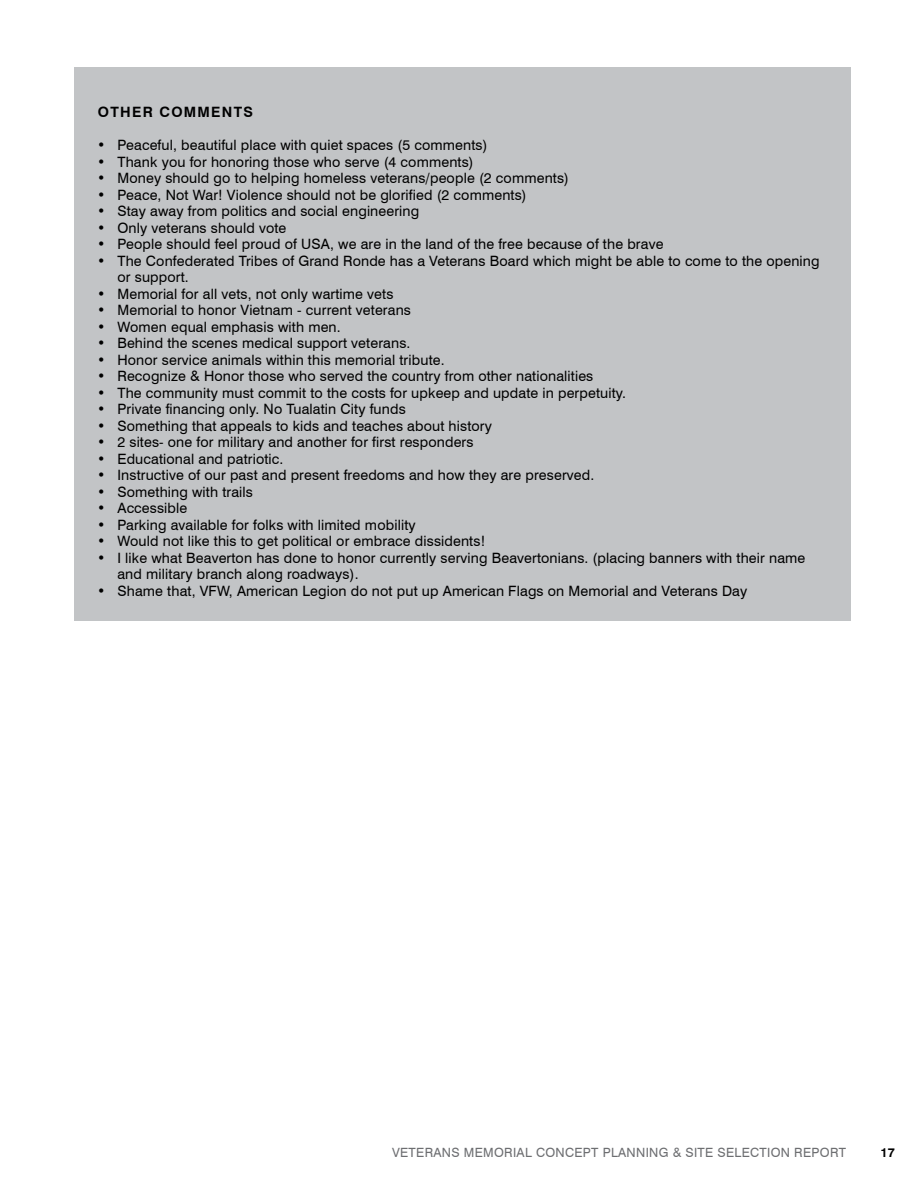
<style>
.page{position:relative;width:918px;height:1188px;background:#fff}
.page>*{position:absolute;margin:0;border:0;box-sizing:border-box;transform-origin:0 0}
.t1{font:14.25px/16.5px "Swiss 721 BT";letter-spacing:.01em;color:#000}
.t2{font:700 14.25px "Swiss 721 BT";letter-spacing:.09em;color:#000}
.t3{font:12.75px "Swiss 721 BT";letter-spacing:.025em;color:#6d6e71}
.t4{font:700 12.75px "Swiss 721 BT";color:#000}
</style>
<div class="page">
<div style="left:74px;top:68px;width:776px;height:553px;background:#c2c4c6"></div>
<p class="t2" style="left:98px;top:103px;width:157px">OTHER COMMENTS</p>
<p class="t1" style="left:97px;top:137px;width:392px">• Peaceful, beautiful place with quiet spaces (5 comments)</p>
<p class="t1" style="left:97px;top:153px;width:378px">• Thank you for honoring those who serve (4 comments)</p>
<p class="t1" style="left:97px;top:170px;width:473px">• Money should go to helping homeless veterans/people (2 comments)</p>
<p class="t1" style="left:97px;top:186px;width:431px">• Peace, Not War! Violence should not be glorified (2 comments)</p>
<p class="t1" style="left:97px;top:203px;width:324px">• Stay away from politics and social engineering</p>
<p class="t1" style="left:97px;top:219px;width:191px">• Only veterans should vote</p>
<p class="t1" style="left:97px;top:236px;width:568px">• People should feel proud of USA, we are in the land of the free because of the brave</p>
<p class="t1" style="left:117px;top:252px;width:704px;text-indent:-20px">• The Confederated Tribes of Grand Ronde has a Veterans Board which might be able to come to the opening or support.</p>
<p class="t1" style="left:97px;top:285px;width:298px">• Memorial for all vets, not only wartime vets</p>
<p class="t1" style="left:97px;top:302px;width:315px">• Memorial to honor Vietnam - current veterans</p>
<p class="t1" style="left:97px;top:318px;width:245px">• Women equal emphasis with men.</p>
<p class="t1" style="left:97px;top:335px;width:315px">• Behind the scenes medical support veterans.</p>
<p class="t1" style="left:97px;top:351px;width:349px">• Honor service animals within this memorial tribute.</p>
<p class="t1" style="left:97px;top:368px;width:498px">• Recognize &amp; Honor those who served the country from other nationalities</p>
<p class="t1" style="left:97px;top:384px;width:530px">• The community must commit to the costs for upkeep and update in perpetuity.</p>
<p class="t1" style="left:97px;top:401px;width:310px">• Private financing only. No Tualatin City funds</p>
<p class="t1" style="left:97px;top:417px;width:396px">• Something that appeals to kids and teaches about history</p>
<p class="t1" style="left:97px;top:434px;width:378px">• 2 sites- one for military and another for first responders</p>
<p class="t1" style="left:97px;top:450px;width:188px">• Educational and patriotic.</p>
<p class="t1" style="left:97px;top:467px;width:499px">• Instructive of our past and present freedoms and how they are preserved.</p>
<p class="t1" style="left:97px;top:483px;width:157px">• Something with trails</p>
<p class="t1" style="left:97px;top:500px;width:92px">• Accessible</p>
<p class="t1" style="left:97px;top:516px;width:320px">• Parking available for folks with limited mobility</p>
<p class="t1" style="left:97px;top:533px;width:390px">• Would not like this to get political or embrace dissidents!</p>
<p class="t1" style="left:117px;top:549px;width:690px;text-indent:-20px">• I like what Beaverton has done to honor currently serving Beavertonians. (placing banners with their name and military branch along roadways).</p>
<p class="t1" style="left:97px;top:582px;width:652px">• Shame that, VFW, American Legion do not put up American Flags on Memorial and Veterans Day</p>
<p class="t3" style="left:392px;top:1144px;width:456px">VETERANS MEMORIAL CONCEPT PLANNING &amp; SITE SELECTION REPORT</p>
<p class="t4" style="left:880px;top:1144px;width:16px">17</p>
</div>
